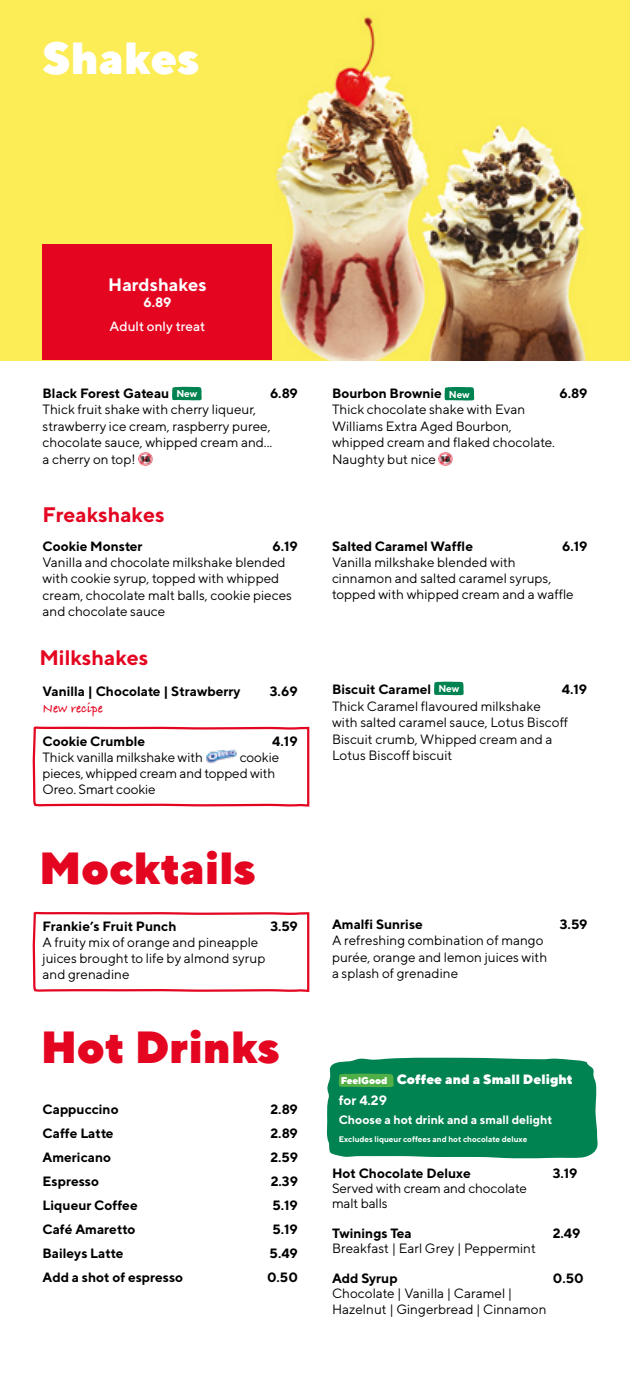
<style>
.page{position:relative;width:630px;height:1382px;background:#fff}
.page>*{position:absolute;margin:0;border:0;box-sizing:border-box;transform-origin:0 0}
.t1{font:900 45px "TT Norms";color:#e40521}
.t2{font:900 45px "TT Norms";color:#fff}
.t3{font:700 21px "TT Norms";color:#e40521}
.t4{font:700 18px "TT Norms";color:#fff}
.t5{font:13.5px/16.2px "TT Norms";color:#000}
.t6{font:700 13.5px "TT Norms";color:#000}
.t7{font:13.5px/16.5px "TT Norms";color:#020203}
.t8{font:700 13.5px "TT Norms";color:#020203}
.t9{font:900 13.5px/21.6px "TT Norms";color:#fff}
.t10{font:500 13.5px "TT Norms";color:#fff}
.t11{font:700 13.5px "Bradley Hand ITCTT";color:#e40521}
.t12{font:700 13.5px "TT Norms";color:#fff}
.t13{font:700 12.15px "TT Norms";color:#fff}
.t14{font:700 8.1px "TT Norms";color:#fff}
.s1{font-size:9.9px;color:#fff}
.s2{font-size:9.9px}
.s3{font-weight:700}
</style>
<div class="page">
<hr style="left:629px;top:0;width:1px;height:360px;background:#ededed">
<svg style="left:434px;top:682px;width:29px;height:13px"></svg>
<svg style="left:32px;top:911px;width:278px;height:81px"></svg>
<svg style="left:32px;top:726px;width:278px;height:81px"></svg>
<img style="left:0;top:0;width:629px;height:360px">
<div style="left:43px;top:244px;width:229px;height:116px;background:#e40521"></div>
<svg style="left:172px;top:387px;width:30px;height:13px"></svg>
<img style="left:138px;top:452px;width:14px;height:14px">
<svg style="left:444px;top:387px;width:30px;height:13px"></svg>
<img style="left:438px;top:452px;width:14px;height:14px">
<svg style="left:327px;top:1057px;width:271px;height:101px;background:#0d8858"></svg>
<h1 class="t2" style="left:43px;top:29px;width:158px">Shakes</h1>
<h3 class="t4" style="left:108px;top:273px;width:100px">Hardshakes</h3>
<p class="t12" style="left:143px;top:294px;width:29px">6.89</p>
<p class="t10" style="left:109px;top:318px;width:97px">Adult only treat</p>
<p class="t6" style="left:43px;top:385px;width:156px">Black Forest Gateau <span class="s1">New</span></p>
<p class="t6" style="left:270px;top:385px;width:29px">6.89</p>
<p class="t5" style="left:43px;top:401px;width:231px">Thick fruit shake with cherry liqueur, strawberry ice cream, raspberry puree, chocolate sauce, whipped cream and... a cherry on top!</p>
<h2 class="t3" style="left:43px;top:501px;width:123px">Freakshakes</h2>
<p class="t6" style="left:43px;top:538px;width:101px">Cookie Monster</p>
<p class="t6" style="left:272px;top:538px;width:27px">6.19</p>
<p class="t5" style="left:43px;top:554px;width:251px">Vanilla and chocolate milkshake blended with cookie syrup, topped with whipped cream, chocolate malt balls, cookie pieces and chocolate sauce</p>
<h2 class="t3" style="left:39px;top:645px;width:110px">Milkshakes</h2>
<p class="t8" style="left:43px;top:682px;width:199px">Vanilla | Chocolate | Strawberry</p>
<p class="t8" style="left:270px;top:682px;width:29px">3.69</p>
<p class="t11" style="left:43px;top:698px;width:62px">New recipe</p>
<p class="t6" style="left:43px;top:732px;width:104px">Cookie Crumble</p>
<p class="t6" style="left:272px;top:732px;width:27px">4.19</p>
<p class="t5" style="left:43px;top:749px;width:162px">Thick vanilla milkshake with</p>
<p class="t5" style="left:43px;top:749px;width:238px;text-indent:197px">cookie pieces, whipped cream and topped with<br>Oreo. Smart cookie</p>
<h1 class="t1" style="left:39px;top:838px;width:218px">Mocktails</h1>
<p class="t6" style="left:43px;top:917px;width:135px">Frankie’s Fruit Punch</p>
<p class="t6" style="left:270px;top:917px;width:29px">3.59</p>
<p class="t5" style="left:43px;top:934px;width:224px">A fruity mix of orange and pineapple juices brought to life by almond syrup and grenadine</p>
<h1 class="t1" style="left:41px;top:1018px;width:240px">Hot Drinks</h1>
<p class="t6" style="left:43px;top:1101px;width:78px">Cappuccino</p>
<p class="t6" style="left:270px;top:1101px;width:29px">2.89</p>
<p class="t6" style="left:43px;top:1125px;width:72px">Caffe Latte</p>
<p class="t6" style="left:270px;top:1125px;width:29px">2.89</p>
<p class="t6" style="left:43px;top:1149px;width:70px">Americano</p>
<p class="t6" style="left:270px;top:1149px;width:29px">2.59</p>
<p class="t6" style="left:43px;top:1173px;width:58px">Espresso</p>
<p class="t6" style="left:270px;top:1173px;width:29px">2.39</p>
<p class="t6" style="left:43px;top:1197px;width:97px">Liqueur Coffee</p>
<p class="t6" style="left:272px;top:1197px;width:27px">5.19</p>
<p class="t6" style="left:43px;top:1221px;width:94px">Café Amaretto</p>
<p class="t6" style="left:272px;top:1221px;width:27px">5.19</p>
<p class="t6" style="left:43px;top:1245px;width:82px">Baileys Latte</p>
<p class="t6" style="left:269px;top:1245px;width:30px">5.49</p>
<p class="t6" style="left:43px;top:1269px;width:142px">Add a shot of espresso</p>
<p class="t6" style="left:267px;top:1269px;width:32px">0.50</p>
<p class="t6" style="left:332px;top:385px;width:139px">Bourbon Brownie <span class="s1">New</span></p>
<p class="t6" style="left:559px;top:385px;width:29px">6.89</p>
<p class="t5" style="left:332px;top:401px;width:224px">Thick chocolate shake with Evan<br>Williams Extra Aged Bourbon, whipped cream and flaked chocolate.<br>Naughty but nice</p>
<p class="t6" style="left:332px;top:537px;width:142px">Salted Caramel Waffle</p>
<p class="t6" style="left:561px;top:537px;width:27px">6.19</p>
<p class="t5" style="left:332px;top:554px;width:243px">Vanilla milkshake blended with cinnamon and salted caramel syrups, topped with whipped cream and a waffle</p>
<p class="t8" style="left:332px;top:681px;width:129px">Biscuit Caramel <span class="s1">New</span></p>
<p class="t8" style="left:561px;top:681px;width:27px">4.19</p>
<p class="t7" style="left:332px;top:697px;width:238px">Thick Caramel flavoured milkshake with salted caramel sauce, Lotus Biscoff Biscuit crumb, Whipped cream and a Lotus Biscoff biscuit</p>
<p class="t6" style="left:332px;top:916px;width:92px">Amalfi Sunrise</p>
<p class="t6" style="left:559px;top:916px;width:29px">3.59</p>
<p class="t5" style="left:332px;top:932px;width:217px">A refreshing combination of mango purée, orange and lemon juices with a splash of grenadine</p>
<p class="t9" style="left:338px;top:1068px;width:236px"><span class="s2">FeelGood</span> Coffee and a Small Delight <span class="s3">for 4.29</span></p>
<p class="t13" style="left:338px;top:1112px;width:215px">Choose a hot drink and a small delight</p>
<p class="t14" style="left:338px;top:1134px;width:190px">Excludes liqueur coffees and hot chocolate deluxe</p>
<p class="t6" style="left:332px;top:1165px;width:140px">Hot Chocolate Deluxe</p>
<p class="t6" style="left:552px;top:1165px;width:26px">3.19</p>
<p class="t5" style="left:332px;top:1180px;width:196px;line-height:15px">Served with cream and chocolate malt balls</p>
<p class="t6" style="left:332px;top:1225px;width:81px">Twinings Tea</p>
<p class="t6" style="left:552px;top:1225px;width:29px">2.49</p>
<p class="t5" style="left:332px;top:1240px;width:205px">Breakfast | Earl Grey | Peppermint</p>
<p class="t6" style="left:332px;top:1270px;width:67px">Add Syrup</p>
<p class="t6" style="left:552px;top:1270px;width:32px">0.50</p>
<p class="t5" style="left:332px;top:1285px;width:216px">Chocolate | Vanilla | Caramel |<br>Hazelnut | Gingerbread | Cinnamon</p>
</div>
